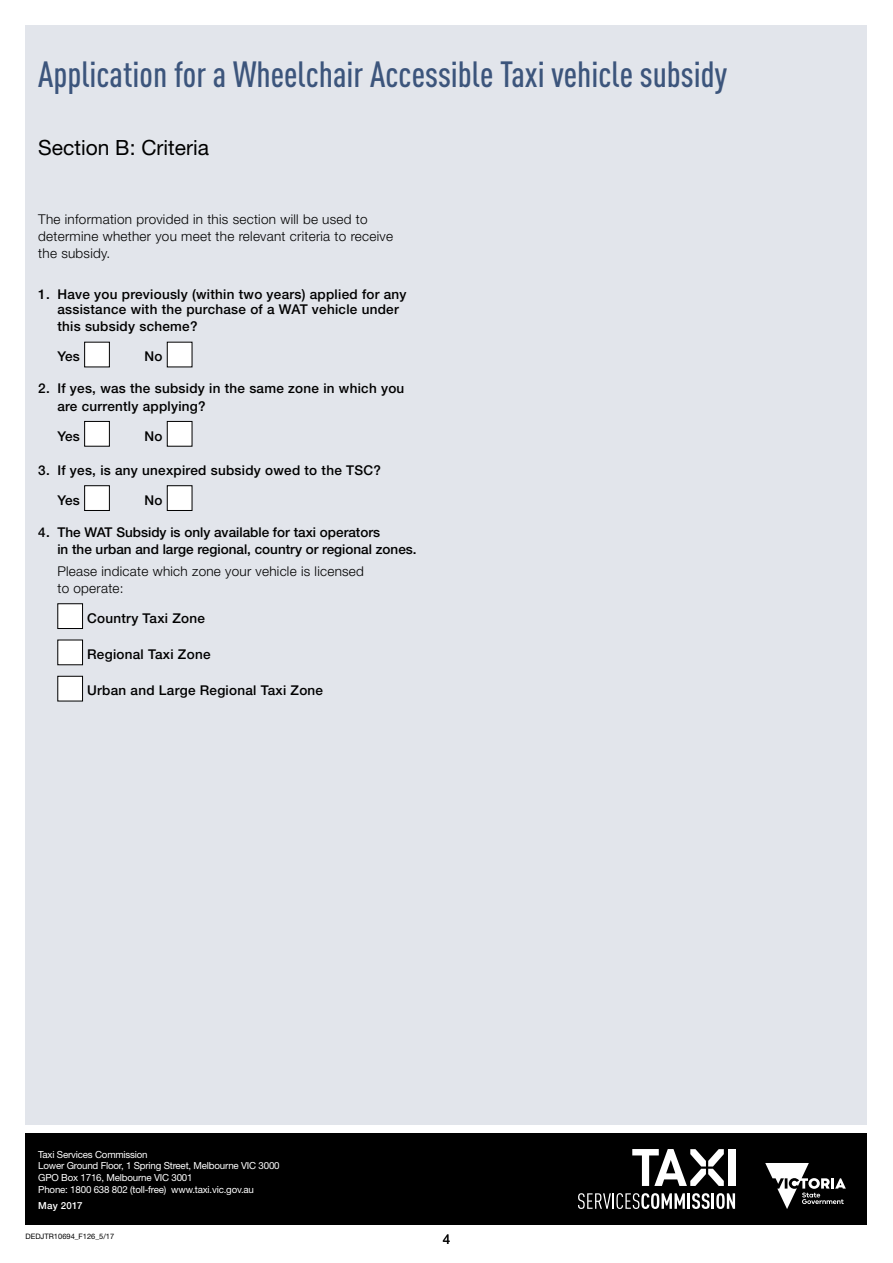
<style>
.page{position:relative;width:893px;height:1263px;background:#fff}
.page>*{position:absolute;margin:0;border:0;box-sizing:border-box;transform-origin:0 0}
.t1{font:500 36px "DIN Cond";color:#3c557c}
.t2{font:21px "Helvetica Neue LT Std";color:#000}
.t3{font:500 13.5px/15px "Helvetica Neue LT Std";letter-spacing:.02em;color:#000}
.t4{font:300 13.5px/17.2px "Helvetica Neue LT Std";letter-spacing:.02em;color:#000}
.t5{font:500 13.5px/17.2px "Helvetica Neue LT Std";color:#000}
.t6{font:13.5px "Helvetica Neue LT Std";color:#000}
.t7{font:9.75px/11.7px "Helvetica Neue LT Std";letter-spacing:-.02em;color:#fff}
.t8{font:500 9.75px "Helvetica Neue LT Std";letter-spacing:.02em;color:#fff}
.t9{font:7.5px "Helvetica Neue LT Std";color:#000}
</style>
<div class="page">
<div style="left:26px;top:26px;width:841px;height:1099px;background:#e2e5eb"></div>
<div style="left:26px;top:1133px;width:841px;height:92px;background:#000"></div>
<svg style="left:632px;top:1149px;width:92px;height:37px"></svg>
<div style="left:728px;top:1149px;width:7px;height:37px;background:#fff"></div>
<svg style="left:578px;top:1193px;width:107px;height:16px"></svg>
<hr style="left:687px;top:1193px;width:3px;height:16px;background:#fff">
<svg style="left:692px;top:1193px;width:43px;height:16px"></svg>
<svg style="left:765px;top:1163px;width:81px;height:46px"></svg>
<div style="left:85px;top:342px;width:24px;height:25px;background:#fff"></div>
<div style="left:84px;top:342px;width:26px;height:25px;border:1px solid #000"></div>
<div style="left:167px;top:342px;width:25px;height:25px;background:#fff"></div>
<div style="left:85px;top:421px;width:24px;height:25px;background:#fff"></div>
<div style="left:84px;top:421px;width:26px;height:26px;border:1px solid #000"></div>
<div style="left:167px;top:421px;width:25px;height:25px;background:#fff"></div>
<div style="left:167px;top:421px;width:25px;height:26px;border:1px solid #000"></div>
<div style="left:85px;top:486px;width:24px;height:24px;background:#fff"></div>
<div style="left:84px;top:485px;width:26px;height:26px;border:1px solid #000"></div>
<div style="left:167px;top:486px;width:25px;height:24px;background:#fff"></div>
<div style="left:167px;top:485px;width:25px;height:26px;border:1px solid #000"></div>
<div style="left:58px;top:604px;width:25px;height:24px;background:#fff"></div>
<div style="left:57px;top:603px;width:26px;height:26px;border:1px solid #000"></div>
<div style="left:58px;top:640px;width:25px;height:25px;background:#fff"></div>
<div style="left:58px;top:676px;width:25px;height:25px;background:#fff"></div>
<div style="left:57px;top:676px;width:26px;height:25px;border:1px solid #000"></div>
<h1 class="t1" style="left:38px;top:53px;width:690px">Application for a Wheelchair Accessible Taxi vehicle subsidy</h1>
<h2 class="t2" style="left:38px;top:135px;width:172px">Section B: Criteria</h2>
<p class="t4" style="left:38px;top:210px;width:356px">The information provided in this section will be used to determine whether you meet the relevant criteria to receive the subsidy.</p>
<p class="t3" style="left:57px;top:287px;width:351px;text-indent:-19px">1. Have you previously (within two years) applied for any assistance with the purchase of a WAT vehicle under</p>
<p class="t3" style="left:57px;top:319px;width:142px">this subsidy scheme?</p>
<p class="t3" style="left:57px;top:349px;width:24px">Yes</p>
<p class="t3" style="left:145px;top:349px;width:20px">No</p>
<p class="t3" style="left:57px;top:380px;width:348px;line-height:17.2px;text-indent:-19px">2. If yes, was the subsidy in the same zone in which you are currently applying?</p>
<p class="t3" style="left:57px;top:428px;width:24px">Yes</p>
<p class="t3" style="left:145px;top:428px;width:20px">No</p>
<p class="t3" style="left:38px;top:462px;width:344px">3. If yes, is any unexpired subsidy owed to the TSC?</p>
<p class="t3" style="left:57px;top:492px;width:24px">Yes</p>
<p class="t3" style="left:145px;top:492px;width:20px">No</p>
<p class="t5" style="left:57px;top:523px;width:361px;text-indent:-19px">4. The WAT Subsidy is only available for taxi operators<br>in the urban and large regional, country or regional zones.</p>
<p class="t4" style="left:57px;top:562px;width:308px">Please indicate which zone your vehicle is licensed to operate:</p>
<p class="t3" style="left:87px;top:610px;width:119px">Country Taxi Zone</p>
<p class="t3" style="left:87px;top:647px;width:125px">Regional Taxi Zone</p>
<p class="t3" style="left:87px;top:683px;width:237px">Urban and Large Regional Taxi Zone</p>
<p class="t7" style="left:38px;top:1148px;width:243px">Taxi Services Commission<br>Lower Ground Floor, 1 Spring Street, Melbourne VIC 3000<br>GPO Box 1716, Melbourne VIC 3001<br>Phone: 1800 638 802 (toll-free) www.taxi.vic.gov.au</p>
<p class="t8" style="left:38px;top:1199px;width:46px">May 2017</p>
<p class="t9" style="left:26px;top:1231px;width:90px">DEDJTR10694_F126_5/17</p>
<p class="t6" style="left:443px;top:1231px;width:9px">4</p>
</div>
